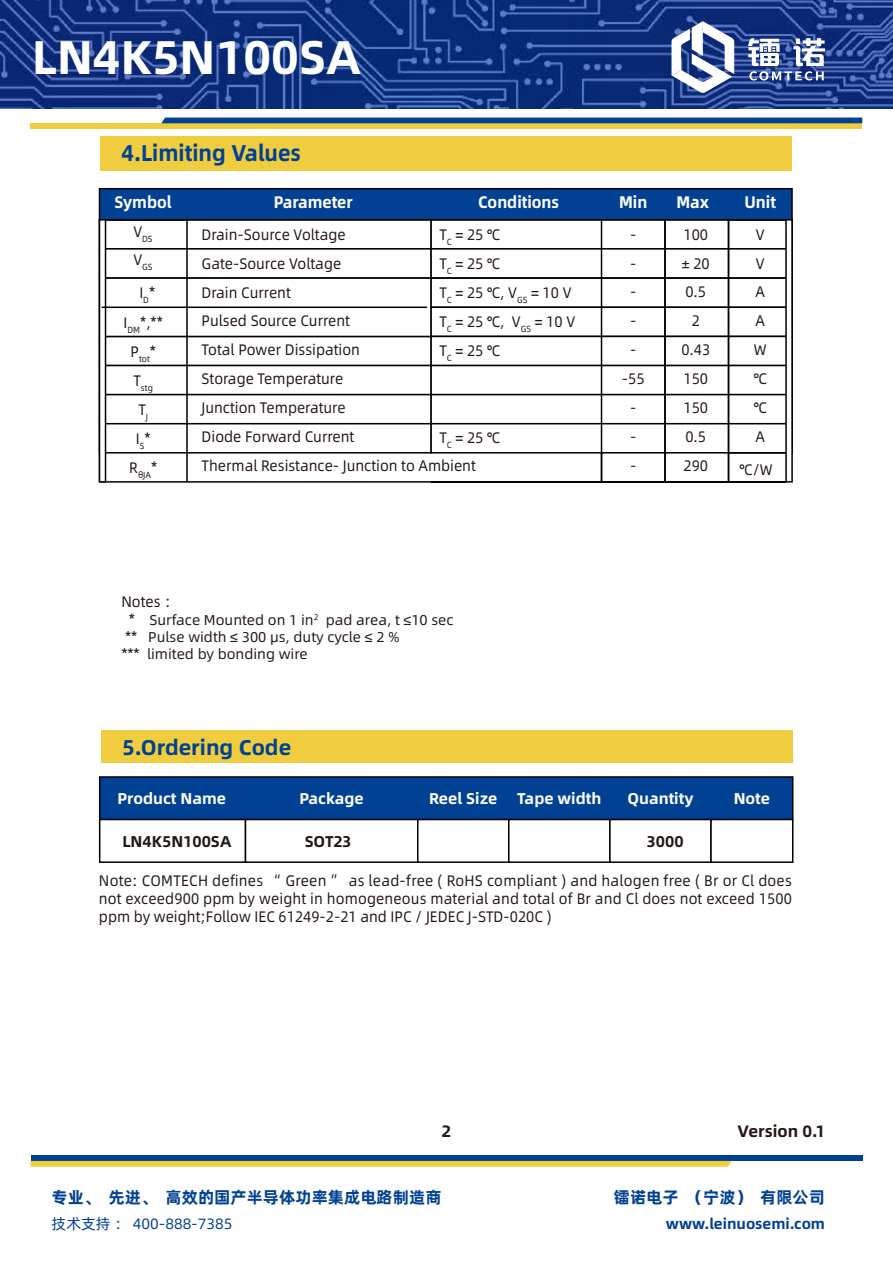
<style>
.page{position:relative;width:893px;height:1263px;background:#fff}
.page>*{position:absolute;margin:0;border:0;box-sizing:border-box;transform-origin:0 0}
.t1{font:47.25px "Alibaba Pu Hui Ti B";color:#fff}
.t2{font:22.8px "Alibaba Pu Hui Ti B";color:#004193;scale:.94 1}
.t3{font:21.3px "Alibaba Pu Hui Ti B";color:#004193}
.t4{font:16.8px "Alibaba Pu Hui Ti B";color:#fff;scale:.94 1}
.t5{font:16.5px "Alibaba Pu Hui Ti B";color:#004193}
.t6{font:16.5px "Alibaba Pu Hui Ti B";color:#231815}
.t7{font:15.6px "Alibaba Pu Hui Ti B";color:#fff}
.t8{font:15.6px "Alibaba Pu Hui Ti B";color:#231815}
.t9{font:15.3px/29px "Alibaba Pu Hui Ti R";color:#231815;scale:.94 1}
.t10{font:15px "Alibaba Pu Hui Ti B";color:#004193}
.t11{font:15px "Alibaba Pu Hui Ti R";color:#004193}
.t12{font:14.25px/17.1px "Alibaba Pu Hui Ti R";color:#231815}
.t13{font:8.85px "Alibaba Pu Hui Ti R";color:#231815;scale:.94 1}
.s1{font-size:15.3px}
</style>
<div class="page">
<div style="left:31px;top:1155px;width:831px;height:6px;background:#004193"></div>
<svg style="left:31px;top:1161px;width:701px;height:6px"></svg>
<div style="left:99px;top:776px;width:694px;height:44px;background:#004193;border:2px solid #000"></div>
<div style="left:99px;top:819px;width:147px;height:44px;background:#fff;border:2px solid #000"></div>
<div style="left:245px;top:819px;width:173px;height:44px;background:#fff;border:2px solid #000"></div>
<div style="left:417px;top:819px;width:92px;height:44px;background:#fff;border:2px solid #000"></div>
<div style="left:101px;top:730px;width:691px;height:33px;background:#efcd3e"></div>
<div style="left:508px;top:819px;width:103px;height:44px;background:#fff;border:2px solid #000"></div>
<div style="left:609px;top:819px;width:103px;height:44px;background:#fff;border:2px solid #000"></div>
<div style="left:710px;top:819px;width:83px;height:44px;background:#fff;border:2px solid #000"></div>
<svg style="left:0;top:0;width:893px;height:108px"></svg>
<div style="left:31px;top:123px;width:831px;height:6px;background:#efcd3e"></div>
<div style="left:161px;top:118px;width:701px;height:5px;background:#004193"></div>
<svg style="left:671px;top:21px;width:63px;height:72px"></svg>
<svg style="left:748px;top:38px;width:77px;height:43px"></svg>
<div style="left:100px;top:136px;width:692px;height:35px;background:#efcd3e"></div>
<div style="left:430px;top:248px;width:363px;height:31px;background:#fff;border:2px solid #000"></div>
<div style="left:430px;top:277px;width:363px;height:31px;background:#fff;border:2px solid #000"></div>
<div style="left:430px;top:307px;width:363px;height:30px;background:#fff;border:2px solid #000"></div>
<div style="left:430px;top:336px;width:363px;height:30px;background:#fff;border:2px solid #000"></div>
<div style="left:430px;top:365px;width:363px;height:30px;background:#fff;border:2px solid #000"></div>
<div style="left:430px;top:394px;width:363px;height:30px;background:#fff;border:2px solid #000"></div>
<div style="left:430px;top:423px;width:363px;height:30px;background:#fff;border:2px solid #000"></div>
<div style="left:601px;top:452px;width:128px;height:31px;background:#fff;border:2px solid #000"></div>
<hr style="left:431px;top:481px;width:355px;height:2px;background:#000">
<div style="left:664px;top:190px;width:65px;height:293px;border:2px solid #000"></div>
<div style="left:601px;top:190px;width:65px;height:293px;border:2px solid #000"></div>
<div style="left:99px;top:248px;width:333px;height:31px;background:#fff;border:2px solid #000"></div>
<div style="left:99px;top:336px;width:333px;height:30px;background:#fff"></div>
<div style="left:99px;top:365px;width:333px;height:30px;background:#fff;border:2px solid #000"></div>
<div style="left:99px;top:277px;width:333px;height:60px;background:#fff;border:2px solid #000"></div>
<div style="left:99px;top:394px;width:333px;height:30px;background:#fff;border:2px solid #000"></div>
<div style="left:99px;top:423px;width:333px;height:30px;background:#fff;border:2px solid #000"></div>
<div style="left:99px;top:188px;width:694px;height:33px;background:#004193;border:2px solid #000"></div>
<div style="left:99px;top:219px;width:89px;height:264px;border:2px solid #000"></div>
<svg style="left:98px;top:218px;width:9px;height:265px"></svg>
<div style="left:786px;top:220px;width:6px;height:262px;background:#fff"></div>
<div style="left:785px;top:219px;width:8px;height:264px;border:2px solid #000"></div>
<hr style="left:187px;top:481px;width:252px;height:2px;background:#000">
<hr style="left:102px;top:307px;width:325px;height:1px;background:#000">
<h1 class="t1" style="left:32px;top:20px;width:330px">LN4K5N100SA</h1>
<h2 class="t2" style="left:121px;top:135px;width:193px">4.Limiting Values</h2>
<p class="t4" style="left:114px;top:189px;width:62px">Symbol</p>
<p class="t4" style="left:274px;top:189px;width:86px">Parameter</p>
<p class="t4" style="left:478px;top:189px;width:88px">Conditions</p>
<p class="t4" style="left:619px;top:189px;width:32px">Min</p>
<p class="t4" style="left:676px;top:189px;width:36px">Max</p>
<p class="t4" style="left:744px;top:189px;width:35px">Unit</p>
<p class="t13" style="left:133px;top:232px;width:22px"><sup>V</sup>DS</p>
<p class="t13" style="left:133px;top:260px;width:22px"><sup>V</sup>GS</p>
<p class="t9" style="left:202px;top:219px;width:155px">Drain-Source Voltage<br>Gate-Source Voltage</p>
<p class="t9" style="left:439px;top:219px;width:146px">T<sub>C</sub> = 25 ℃<br>T<sub>C</sub> = 25 ℃<br>T<sub>C</sub> = 25 ℃, V<sub>GS</sub> = 10 V<br>T<sub>C</sub> = 25 ℃, V<sub>GS</sub> = 10 V<br>T<sub>C</sub> = 25 ℃</p>
<p class="t9" style="left:622px;top:219px;width:26px;text-align:center">-<br>-<br>-<br>-<br>- -55 -<br>-<br>-</p>
<p class="t9" style="left:681px;top:219px;width:32px;text-align:center">100 ± 20<br>0.5<br>2<br>0.43<br>150<br>150<br>0.5<br>290</p>
<p class="t9" style="left:754px;top:219px;width:15px">V<br>V<br>A<br>A<br>W ℃ ℃<br>A</p>
<p class="t9" style="left:139px;top:277px;width:18px">I<sub>D</sub>*</p>
<p class="t9" style="left:202px;top:277px;width:97px">Drain Current</p>
<p class="t9" style="left:202px;top:306px;width:293px">Pulsed Source Current<br>Total Power Dissipation<br>Storage Temperature<br>Junction Temperature<br>Diode Forward Current<br>Thermal Resistance- Junction to Ambient</p>
<p class="t9" style="left:124px;top:307px;width:43px">I<sub>DM</sub>*,**</p>
<p class="t13" style="left:131px;top:352px;width:28px"><sup>P</sup>tot<sup>*</sup></p>
<p class="t13" style="left:133px;top:381px;width:22px"><sup>T</sup>stg</p>
<p class="t9" style="left:136px;top:394px;width:17px">T<sub>J<br></sub>I<sub>S</sub>*</p>
<p class="t13" style="left:129px;top:468px;width:31px"><sup>R</sup>θJA<sup>*</sup></p>
<p class="t9" style="left:439px;top:423px;width:66px">T<sub>C</sub> = 25 ℃</p>
<p class="t9" style="left:740px;top:454px;width:37px">℃/W</p>
<p class="t9" style="left:121px;top:586px;width:62px">Notes ：</p>
<p class="t12" style="left:121px;top:610px;width:334px;text-indent:7px"><span class="s1">*</span> Surface Mounted on 1 in<sup>2</sup> pad area, t ≤10 sec ** Pulse width ≤ 300 μs, duty cycle ≤ 2 %<br>*** limited by bonding wire</p>
<h3 class="t3" style="left:122px;top:731px;width:171px">5.Ordering Code</h3>
<p class="t7" style="left:117px;top:786px;width:110px">Product Name</p>
<p class="t8" style="left:122px;top:829px;width:111px">LN4K5N100SA</p>
<p class="t7" style="left:300px;top:786px;width:66px">Package</p>
<p class="t8" style="left:305px;top:829px;width:48px">SOT23</p>
<p class="t7" style="left:429px;top:786px;width:70px">Reel Size</p>
<p class="t7" style="left:517px;top:786px;width:86px">Tape width</p>
<p class="t7" style="left:627px;top:786px;width:68px">Quantity</p>
<p class="t7" style="left:734px;top:786px;width:38px">Note</p>
<p class="t8" style="left:647px;top:829px;width:38px">3000</p>
<p class="t9" style="left:99px;top:870px;width:739px;line-height:18.3px;text-align:justify">Note: COMTECH defines “ Green ” as lead-free ( RoHS compliant ) and halogen free ( Br or Cl does not exceed900 ppm by weight in homogeneous material and total of Br and Cl does not exceed 1500 ppm by weight;Follow IEC 61249-2-21 and IPC / JEDEC J-STD-020C )</p>
<p class="t6" style="left:442px;top:1118px;width:11px">2</p>
<p class="t6" style="left:737px;top:1118px;width:89px">Version 0.1</p>
<p class="t5" style="left:52px;top:1184px;width:391px">专业、先进、高效的国产半导体功率集成电路制造商</p>
<p class="t5" style="left:614px;top:1184px;width:213px">镭诺电子（宁波）有限公司</p>
<p class="t11" style="left:52px;top:1213px;width:182px">技术支持： 400-888-7385</p>
<p class="t10" style="left:666px;top:1212px;width:161px">www.leinuosemi.com</p>
</div>
